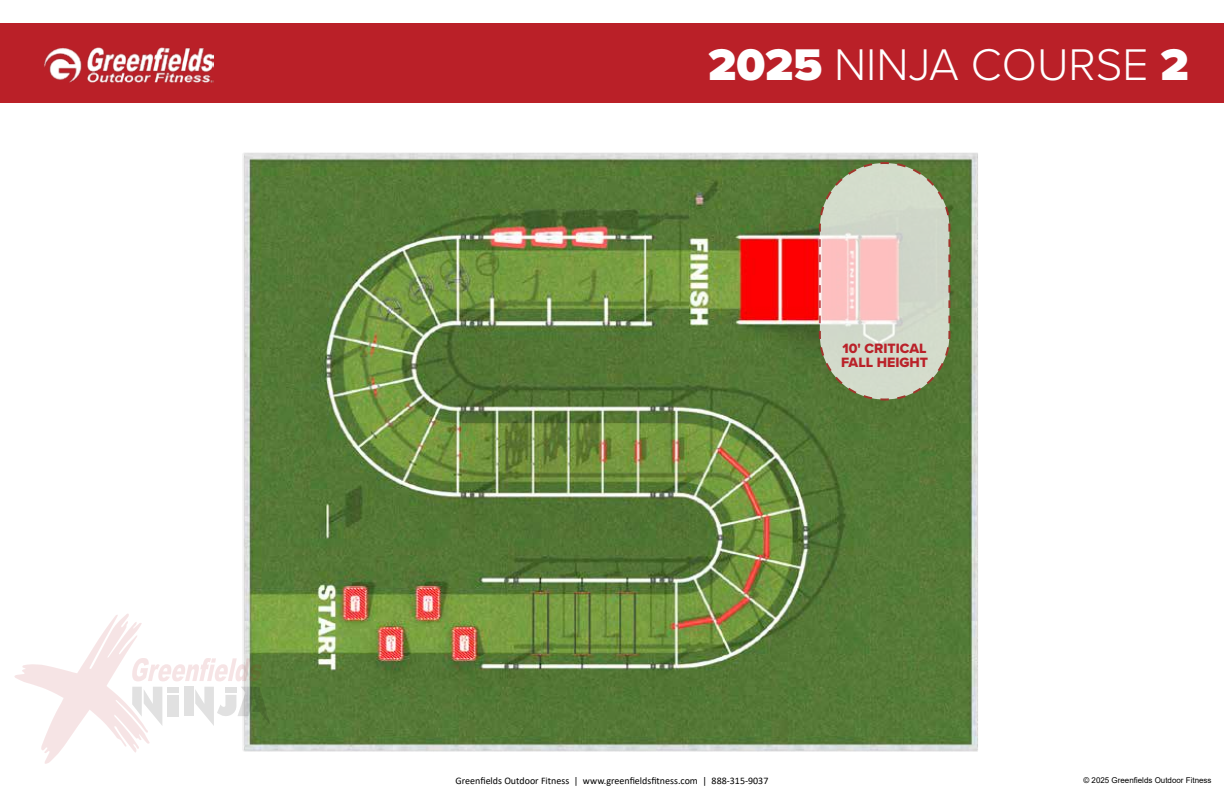
<style>
.page{position:relative;width:1224px;height:792px;background:#fff}
.page>*{position:absolute;margin:0;border:0;box-sizing:border-box;transform-origin:0 0}
.t1{font:300 46px "Proxima Nova";color:#fff}
.t2{font:14px/14px "Proxima Nova Extrabld";color:#ba2129}
.t3{font:10px "Calibri";color:#000}
.t4{font:8px "Arial";color:#000}
.s1{font-weight:900}
</style>
<div class="page">
<img style="left:242px;top:152px;width:736px;height:600px">
<svg style="left:818px;top:161px;width:133px;height:241px;background:#c7c4b1"></svg>
<div style="left:0;top:24px;width:1224px;height:79px;background:#ba2028"></div>
<svg style="left:14px;top:613px;width:257px;height:151px"></svg>
<img style="left:44px;top:48px;width:170px;height:35px">
<h1 class="t1" style="left:708px;top:31px;width:482px"><span class="s1">2025</span> NINJA COURSE <span class="s1">2</span></h1>
<h2 class="t2" style="left:841px;top:341px;width:89px">10' CRITICAL<br>FALL HEIGHT</h2>
<p class="t3" style="left:456px;top:773px;width:314px">Greenfields Outdoor Fitness | www.greenfieldsfitness.com | 888-315-9037</p>
<p class="t4" style="left:1083px;top:774px;width:130px">© 2025 Greenfields Outdoor Fitness</p>
</div>
